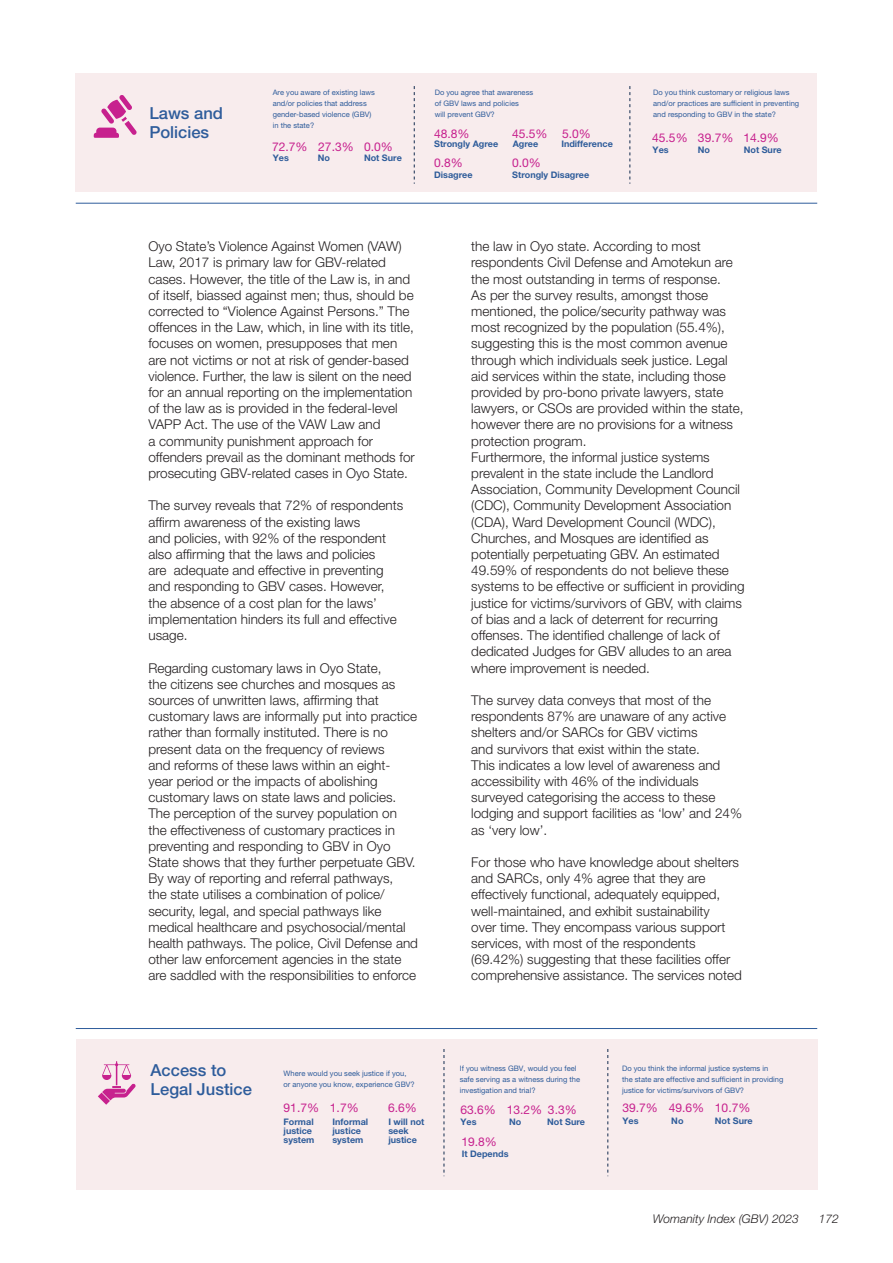
<style>
.page{position:relative;width:893px;height:1263px;background:#fff}
.page>*{position:absolute;margin:0;border:0;box-sizing:border-box;transform-origin:0 0}
.t1{font:500 16.65px/18.3px "Helvetica Neue LT Pro";color:#2e5c9b}
.t2{font:300 13.5px/16.2px "Helvetica Neue LT Pro";color:#231f20}
.t3{font:12px "Helvetica Neue LT Pro";color:#c7218e}
.t4{font:italic 300 12px "Helvetica Neue LT Pro";color:#231f20}
.t5{font:700 9px/9px "Helvetica Neue LT Pro";color:#2e5c9a}
.t6{font:7.5px/10.9px "Helvetica Neue LT Pro";color:#2e5c9b}
</style>
<div class="page">
<div style="left:76px;top:73px;width:741px;height:119px;background:#f8eced"></div>
<hr style="left:76px;top:203px;width:741px;height:1px;background:#2e5c9b">
<hr style="left:76px;top:1028px;width:741px;height:1px;background:#2e5c9b">
<svg style="left:414px;top:86px;width:1px;height:98px"></svg>
<svg style="left:630px;top:86px;width:1px;height:98px"></svg>
<svg style="left:94px;top:95px;width:43px;height:43px"></svg>
<div style="left:76px;top:1039px;width:741px;height:151px;background:#f8eced"></div>
<svg style="left:444px;top:1049px;width:1px;height:127px"></svg>
<svg style="left:608px;top:1049px;width:1px;height:127px"></svg>
<svg style="left:98px;top:1061px;width:38px;height:44px"></svg>
<p class="t6" style="left:273px;top:87px;width:104px">Are you aware of existing laws and/or policies that address gender-based violence (GBV) in the state?</p>
<p class="t5" style="left:273px;top:153px;width:18px">Yes</p>
<p class="t6" style="left:435px;top:87px;width:100px">Do you agree that awareness of GBV laws and policies</p>
<p class="t6" style="left:653px;top:87px;width:147px">Do you think customary or religious laws and/or practices are sufficient in preventing and responding to GBV in the state?</p>
<p class="t1" style="left:149px;top:104px;width:75px">Laws and</p>
<p class="t6" style="left:435px;top:109px;width:61px">will prevent GBV?</p>
<p class="t1" style="left:149px;top:122px;width:61px">Policies</p>
<p class="t3" style="left:434px;top:127px;width:37px">48.8%</p>
<p class="t5" style="left:434px;top:139px;width:66px">Strongly Agree</p>
<p class="t3" style="left:512px;top:127px;width:37px">45.5%</p>
<p class="t5" style="left:513px;top:139px;width:27px">Agree</p>
<p class="t5" style="left:561px;top:139px;width:53px">Indifference</p>
<p class="t3" style="left:562px;top:127px;width:30px">5.0%</p>
<p class="t3" style="left:743px;top:131px;width:37px">14.9%</p>
<p class="t3" style="left:652px;top:131px;width:37px">45.5%</p>
<p class="t3" style="left:698px;top:131px;width:37px">39.7%</p>
<p class="t3" style="left:364px;top:140px;width:30px">0.0%</p>
<p class="t5" style="left:653px;top:145px;width:18px">Yes</p>
<p class="t3" style="left:272px;top:140px;width:37px">72.7%</p>
<p class="t3" style="left:318px;top:140px;width:37px">27.3%</p>
<p class="t5" style="left:744px;top:145px;width:39px">Not Sure</p>
<p class="t5" style="left:698px;top:145px;width:14px">No</p>
<p class="t5" style="left:364px;top:153px;width:39px">Not Sure</p>
<p class="t5" style="left:318px;top:153px;width:14px">No</p>
<p class="t3" style="left:434px;top:156px;width:30px">0.8%</p>
<p class="t3" style="left:512px;top:156px;width:30px">0.0%</p>
<p class="t5" style="left:434px;top:170px;width:40px">Disagree</p>
<p class="t5" style="left:512px;top:170px;width:79px">Strongly Disagree</p>
<p class="t2" style="left:148px;top:238px;width:268px">Oyo State’s Violence Against Women (VAW)<br>Law, 2017 is primary law for GBV-related cases. However, the title of the Law is, in and of itself, biassed against men; thus, should be corrected to “Violence Against Persons.” The offences in the Law, which, in line with its title, focuses on women, presupposes that men are not victims or not at risk of gender-based violence. Further, the law is silent on the need for an annual reporting on the implementation of the law as is provided in the federal-level VAPP Act. The use of the VAW Law and<br>a community punishment approach for offenders prevail as the dominant methods for prosecuting GBV-related cases in Oyo State.</p>
<p class="t2" style="left:148px;top:497px;width:256px">The survey reveals that 72% of respondents affirm awareness of the existing laws<br>and policies, with 92% of the respondent also affirming that the laws and policies<br>are adequate and effective in preventing and responding to GBV cases. However, the absence of a cost plan for the laws’ implementation hinders its full and effective usage.</p>
<p class="t2" style="left:148px;top:659px;width:270px">Regarding customary laws in Oyo State,<br>the citizens see churches and mosques as sources of unwritten laws, affirming that customary laws are informally put into practice rather than formally instituted. There is no present data on the frequency of reviews<br>and reforms of these laws within an eight&shy;year period or the impacts of abolishing customary laws on state laws and policies.<br>The perception of the survey population on the effectiveness of customary practices in preventing and responding to GBV in Oyo State shows that they further perpetuate GBV.</p>
<p class="t2" style="left:148px;top:870px;width:271px">By way of reporting and referral pathways,<br>the state utilises a combination of police/ security, legal, and special pathways like medical healthcare and psychosocial/mental health pathways. The police, Civil Defense and other law enforcement agencies in the state are saddled with the responsibilities to enforce</p>
<p class="t2" style="left:471px;top:238px;width:263px">the law in Oyo state. According to most respondents Civil Defense and Amotekun are the most outstanding in terms of response.</p>
<p class="t2" style="left:471px;top:287px;width:274px">As per the survey results, amongst those mentioned, the police/security pathway was most recognized by the population (55.4%), suggesting this is the most common avenue through which individuals seek justice. Legal aid services within the state, including those provided by pro-bono private lawyers, state lawyers, or CSOs are provided within the state, however there are no provisions for a witness protection program.</p>
<p class="t2" style="left:471px;top:449px;width:275px">Furthermore, the informal justice systems prevalent in the state include the Landlord Association, Community Development Council (CDC), Community Development Association (CDA), Ward Development Council (WDC), Churches, and Mosques are identified as potentially perpetuating GBV. An estimated 49.59% of respondents do not believe these systems to be effective or sufficient in providing justice for victims/survivors of GBV, with claims of bias and a lack of deterrent for recurring offenses. The identified challenge of lack of dedicated Judges for GBV alludes to an area where improvement is needed.</p>
<p class="t2" style="left:471px;top:692px;width:272px">The survey data conveys that most of the respondents 87% are unaware of any active shelters and/or SARCs for GBV victims<br>and survivors that exist within the state.<br>This indicates a low level of awareness and accessibility with 46% of the individuals surveyed categorising the access to these lodging and support facilities as ‘low’ and 24% as ‘very low’.</p>
<p class="t2" style="left:471px;top:854px;width:272px">For those who have knowledge about shelters and SARCs, only 4% agree that they are effectively functional, adequately equipped, well-maintained, and exhibit sustainability<br>over time. They encompass various support services, with most of the respondents (69.42%) suggesting that these facilities offer comprehensive assistance. The services noted</p>
<p class="t1" style="left:151px;top:1061px;width:103px">Access to<br>Legal Justice</p>
<p class="t6" style="left:284px;top:1068px;width:133px">Where would you seek justice if you, or anyone you know, experience GBV?</p>
<p class="t3" style="left:284px;top:1101px;width:77px">91.7% 1.7%</p>
<p class="t3" style="left:388px;top:1101px;width:30px">6.6%</p>
<p class="t5" style="left:284px;top:1116px;width:32px">Formal justice system</p>
<p class="t5" style="left:388px;top:1117px;width:38px">I will not seek justice</p>
<p class="t5" style="left:332px;top:1117px;width:37px">Informal justice system</p>
<p class="t6" style="left:460px;top:1063px;width:122px">If you witness GBV, would you feel safe serving as a witness during the investigation and trial?</p>
<p class="t6" style="left:622px;top:1063px;width:163px">Do you think the informal justice systems in<br>the state are effective and sufficient in providing justice for victims/survivors of GBV?</p>
<p class="t3" style="left:460px;top:1103px;width:118px">63.6% 13.2% 3.3%</p>
<p class="t3" style="left:461px;top:1134px;width:37px">19.8%</p>
<p class="t5" style="left:460px;top:1117px;width:18px">Yes</p>
<p class="t5" style="left:509px;top:1117px;width:14px">No</p>
<p class="t5" style="left:547px;top:1117px;width:39px">Not Sure</p>
<p class="t5" style="left:462px;top:1149px;width:48px">It Depends</p>
<p class="t3" style="left:622px;top:1101px;width:129px">39.7% 49.6% 10.7%</p>
<p class="t5" style="left:623px;top:1116px;width:18px">Yes</p>
<p class="t5" style="left:671px;top:1116px;width:14px">No</p>
<p class="t5" style="left:715px;top:1116px;width:39px">Not Sure</p>
<p class="t4" style="left:653px;top:1211px;width:148px">Womanity Index (GBV) 2023</p>
<p class="t4" style="left:819px;top:1211px;width:22px">172</p>
</div>
